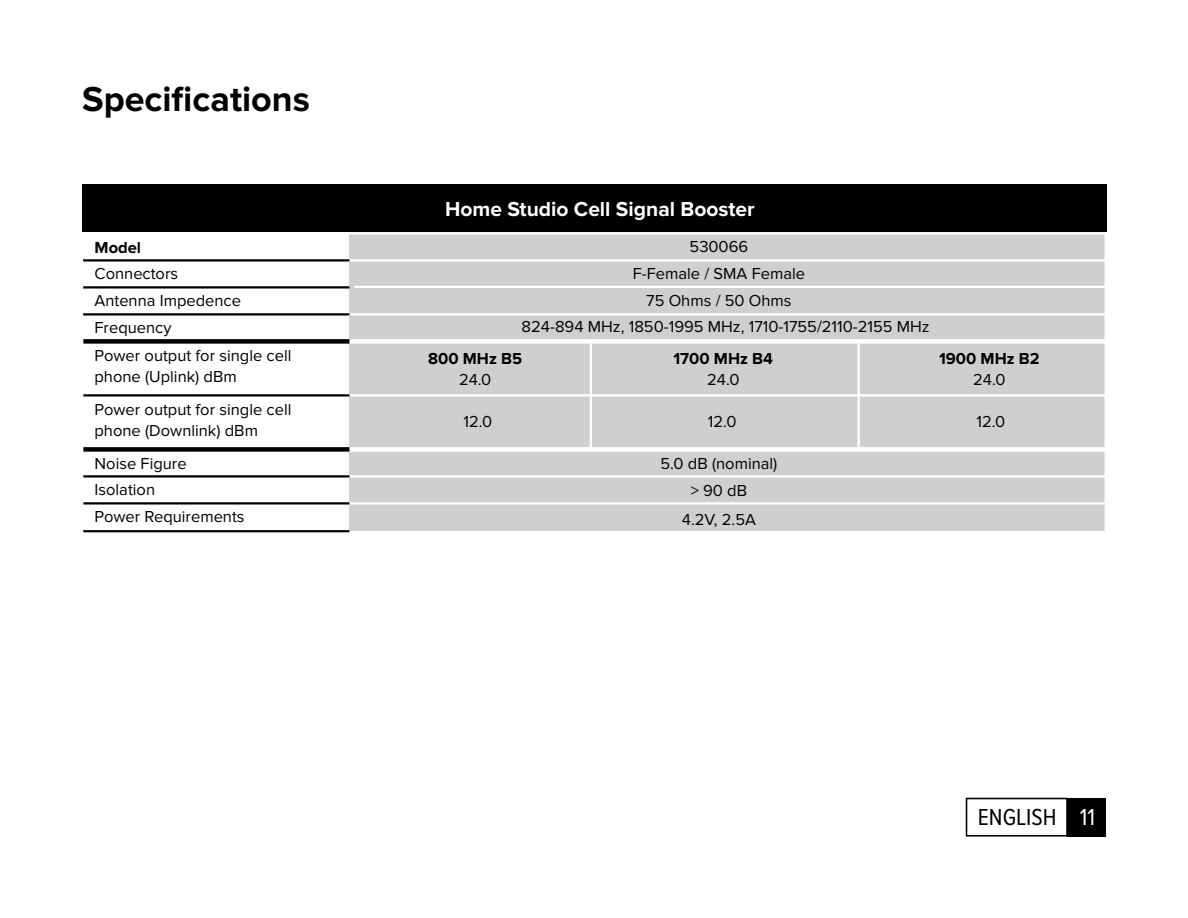
<style>
.page{position:relative;width:1188px;height:918px;background:#fff}
.page>*{position:absolute;margin:0;border:0;box-sizing:border-box;transform-origin:0 0}
.t1{font:700 36px "Proxima Nova";color:#000}
.t2{font:24px "Proxima Nova Cond";color:#000}
.t3{font:700 21px "Proxima Nova";color:#fff}
.t4{font:16.5px/21px "Proxima Nova";color:#000}
.t5{font:700 16.5px "Proxima Nova";color:#000}
.s1{color:#fff}
</style>
<div class="page">
<div style="left:1067px;top:798px;width:39px;height:39px;background:#000"></div>
<div style="left:966px;top:798px;width:102px;height:39px;border:2px solid #000"></div>
<div style="left:349px;top:231px;width:756px;height:300px;background:#cfcfcf"></div>
<hr style="left:590px;top:341px;width:2px;height:108px;background:#fff">
<hr style="left:858px;top:341px;width:2px;height:108px;background:#fff">
<hr style="left:349px;top:232px;width:757px;height:3px;background:#fff">
<hr style="left:349px;top:259px;width:757px;height:3px;background:#fff">
<hr style="left:83px;top:259px;width:266px;height:3px;background:#000">
<hr style="left:354px;top:286px;width:758px;height:2px;background:#fff">
<hr style="left:83px;top:286px;width:266px;height:3px;background:#000">
<hr style="left:349px;top:313px;width:757px;height:3px;background:#fff">
<hr style="left:83px;top:313px;width:266px;height:3px;background:#000">
<div style="left:349px;top:339px;width:757px;height:5px;background:#fff"></div>
<div style="left:83px;top:339px;width:266px;height:5px;background:#000"></div>
<hr style="left:349px;top:394px;width:757px;height:3px;background:#fff">
<hr style="left:83px;top:394px;width:266px;height:3px;background:#000">
<div style="left:349px;top:447px;width:757px;height:5px;background:#fff"></div>
<div style="left:83px;top:447px;width:266px;height:5px;background:#000"></div>
<hr style="left:349px;top:475px;width:757px;height:3px;background:#fff">
<hr style="left:83px;top:475px;width:266px;height:3px;background:#000">
<hr style="left:349px;top:502px;width:757px;height:3px;background:#fff">
<hr style="left:83px;top:502px;width:266px;height:3px;background:#000">
<hr style="left:83px;top:530px;width:266px;height:2px;background:#000">
<div style="left:82px;top:185px;width:1025px;height:47px;background:#000"></div>
<p class="t1" style="left:82px;top:78px;width:229px">Specifications</p>
<p class="t5" style="left:95px;top:238px;width:48px">Model</p>
<p class="t4" style="left:95px;top:263px;width:85px">Connectors</p>
<p class="t4" style="left:95px;top:290px;width:148px">Antenna Impedence</p>
<p class="t4" style="left:95px;top:317px;width:78px">Frequency</p>
<p class="t4" style="left:95px;top:345px;width:198px">Power output for single cell phone (Uplink) dBm</p>
<p class="t4" style="left:95px;top:399px;width:198px">Power output for single cell phone (Downlink) dBm</p>
<p class="t4" style="left:95px;top:453px;width:94px">Noise Figure</p>
<p class="t4" style="left:95px;top:479px;width:62px">Isolation</p>
<p class="t4" style="left:95px;top:506px;width:152px">Power Requirements</p>
<p class="t3" style="left:445px;top:197px;width:311px">Home Studio Cell Signal Booster</p>
<p class="t4" style="left:690px;top:236px;width:60px">530066</p>
<p class="t4" style="left:633px;top:263px;width:174px">F-Female / SMA Female</p>
<p class="t4" style="left:646px;top:290px;width:147px">75 Ohms / 50 Ohms</p>
<p class="t4" style="left:522px;top:317px;width:410px">824-894 MHz, 1850-1995 MHz, 1710-1755/2110-2155 MHz</p>
<p class="t5" style="left:428px;top:349px;width:95px">800 MHz B5</p>
<p class="t4" style="left:459px;top:369px;width:34px">24.0</p>
<p class="t5" style="left:674px;top:349px;width:101px">1700 MHz B4</p>
<p class="t4" style="left:707px;top:369px;width:34px">24.0</p>
<p class="t5" style="left:939px;top:349px;width:102px">1900 MHz B2</p>
<p class="t4" style="left:973px;top:369px;width:34px">24.0</p>
<p class="t4" style="left:463px;top:411px;width:30px">12.0</p>
<p class="t4" style="left:708px;top:411px;width:30px">12.0</p>
<p class="t4" style="left:976px;top:411px;width:30px">12.0</p>
<p class="t4" style="left:661px;top:454px;width:118px">5.0 dB (nominal)</p>
<p class="t4" style="left:691px;top:481px;width:58px">&gt; 90 dB</p>
<p class="t4" style="left:682px;top:509px;width:76px">4.2V, 2.5A</p>
<h2 class="t2" style="left:978px;top:799px;width:119px">ENGLISH <span class="s1">11</span></h2>
</div>
